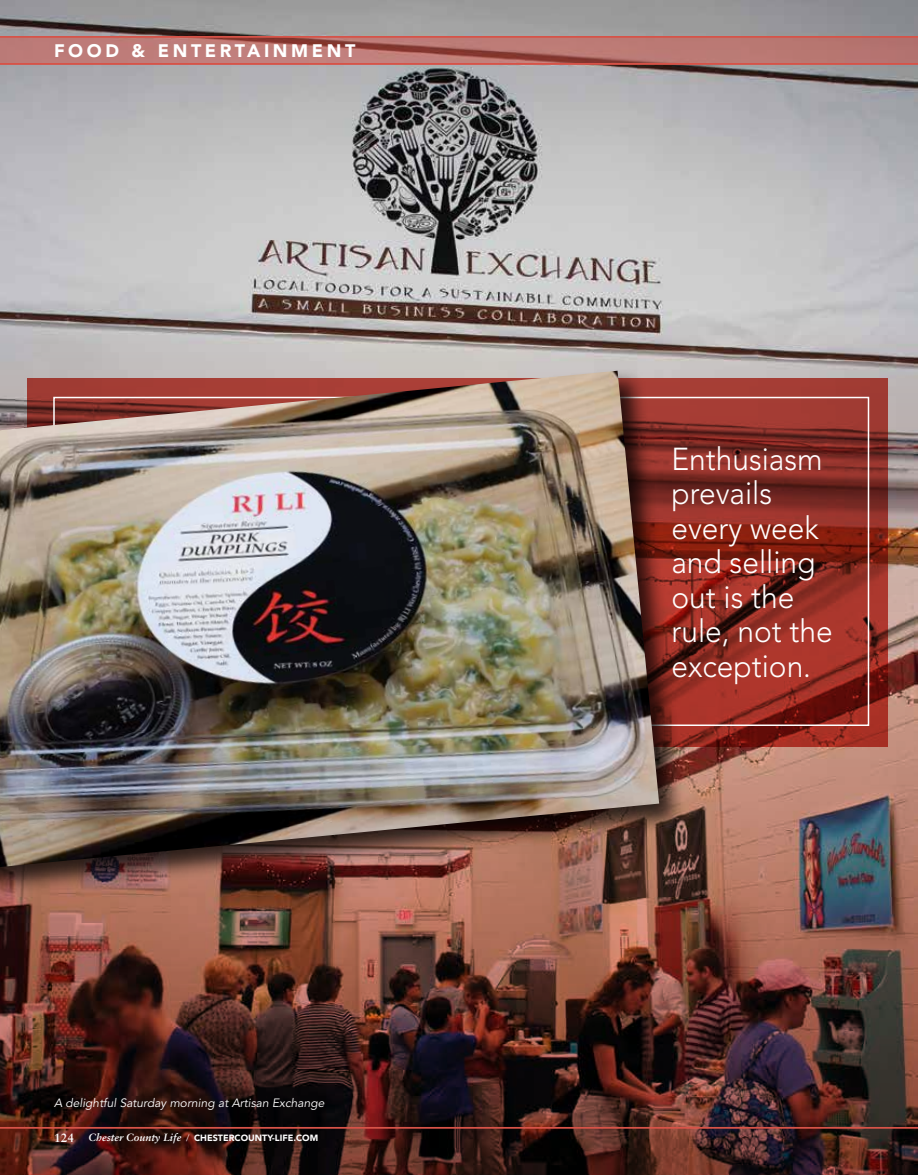
<style>
.page{position:relative;width:918px;height:1175px;background:#fff}
.page>*{position:absolute;margin:0;border:0;box-sizing:border-box;transform-origin:0 0}
.t1{font:300 31.5px/34.5px "Avenir LT Std";color:#fff;scale:.95 1}
.t2{font:900 18px "Avenir LT Std";letter-spacing:.2em;color:#fff}
.t3{font:italic 12px "Avenir LT Std";color:#fff}
.t4{font:900 9px "Avenir LT Std";color:#fff}
.s1{font-family:"Sabon LT Std";font-weight:700;font-size:12px}
.s2{font-family:"Sabon LT Std";font-weight:700;font-style:italic;font-size:10.5px}
.s3{font-weight:300}
</style>
<div class="page">
<img style="left:0;top:0;width:918px;height:320px">
<img style="left:0;top:320px;width:918px;height:854px">
<svg style="left:0;top:38px;width:918px;height:25px;background:#b6736e"></svg>
<hr style="left:0;top:1126px;width:918px;height:2px;background:#d75348">
<hr style="left:0;top:36px;width:918px;height:2px;background:#d75348">
<hr style="left:0;top:63px;width:918px;height:1px;background:#d75348">
<svg style="left:687px;top:378px;width:200px;height:369px;background:#8d2e25"></svg>
<div style="left:0;top:368px;width:687px;height:530px;background:#000;opacity:.75"></div>
<img style="left:0;top:371px;width:659px;height:496px">
<p class="t2" style="left:54px;top:40px;width:303px">FOOD &amp; ENTERTAINMENT</p>
<p class="t3" style="left:54px;top:1095px;width:272px">A delightful Saturday morning at Artisan Exchange</p>
<p class="t4" style="left:54px;top:1132px;width:266px"><span class="s1">124</span> <span class="s2">Chester County Life</span> <span class="s3">/</span> CHESTERCOUNTY-LIFE.COM</p>
<p class="t1" style="left:671px;top:442px;width:171px">Enthusiasm prevails every week and selling out is the rule, not the exception.</p>
</div>
